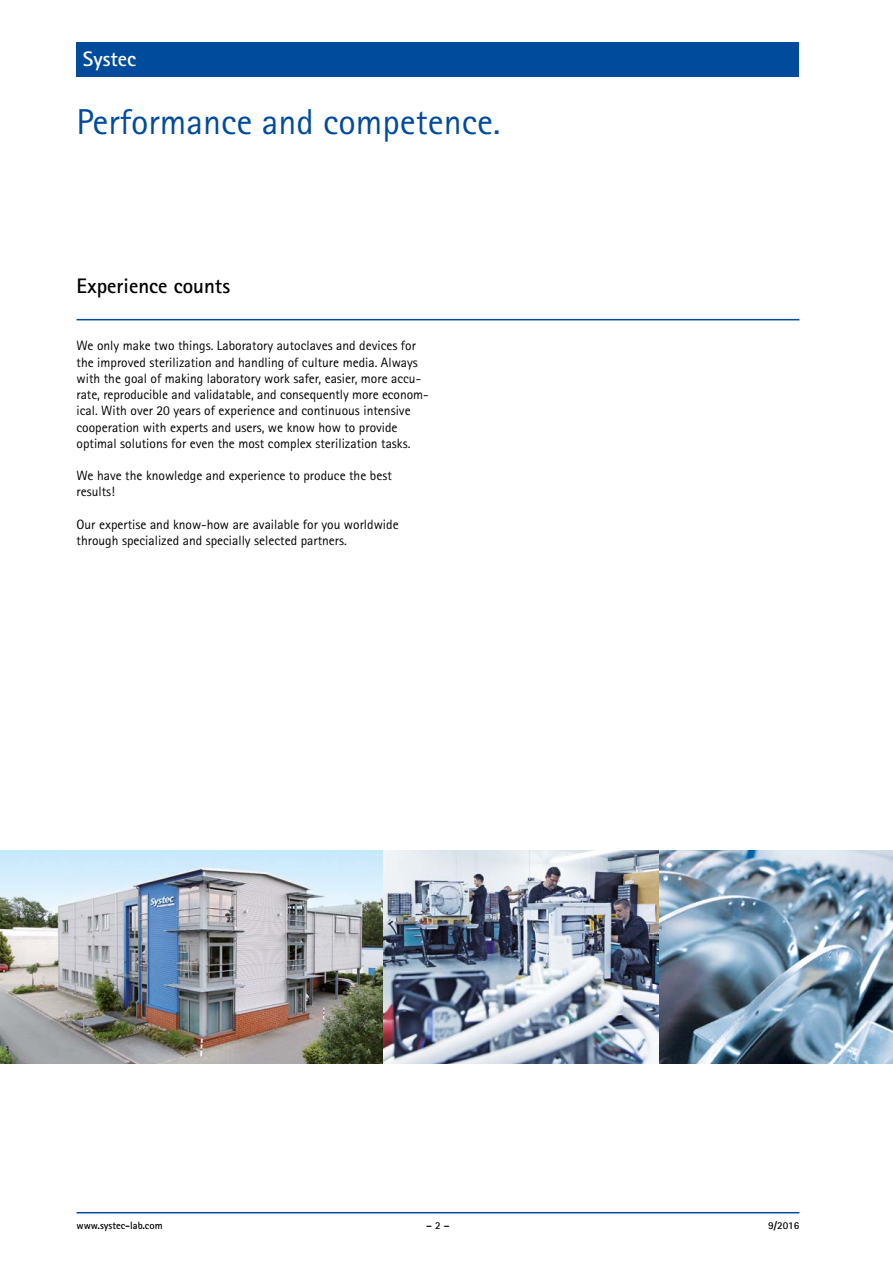
<style>
.page{position:relative;width:893px;height:1263px;background:#fff}
.page>*{position:absolute;margin:0;border:0;box-sizing:border-box;transform-origin:0 0}
.t1{font:36px "Rotis Sans Serif";color:#004b9c}
.t2{font:700 21px "Rotis Sans Serif";color:#000}
.t3{font:700 21px "Rotis Sans Serif";color:#fff}
.t4{font:13.5px/16.2px "Rotis Sans Serif";color:#000}
.t5{font:700 10.5px "Rotis Sans Serif";color:#000}
</style>
<div class="page">
<div style="left:77px;top:43px;width:722px;height:34px;background:#004b9c"></div>
<hr style="left:77px;top:1212px;width:722px;height:1px;background:#004b9c">
<hr style="left:77px;top:319px;width:722px;height:1px;background:#004b9c">
<img style="left:0;top:850px;width:893px;height:213px">
<h2 class="t3" style="left:83px;top:45px;width:55px">Systec</h2>
<h1 class="t1" style="left:77px;top:100px;width:425px">Performance and competence.</h1>
<h2 class="t2" style="left:77px;top:273px;width:155px">Experience counts</h2>
<p class="t4" style="left:77px;top:338px;width:354px">We only make two things. Laboratory autoclaves and devices for the improved sterilization and handling of culture media. Always with the goal of making laboratory work safer, easier, more accu&shy;rate, reproducible and validatable, and consequently more econom&shy;ical. With over 20 years of experience and continuous intensive cooperation with experts and users, we know how to provide optimal solutions for even the most complex sterilization tasks.</p>
<p class="t4" style="left:77px;top:467px;width:317px">We have the knowledge and experience to produce the best results!</p>
<p class="t4" style="left:77px;top:516px;width:324px">Our expertise and know-how are available for you worldwide through specialized and specially selected partners.</p>
<p class="t5" style="left:77px;top:1218px;width:88px">www.systec-lab.com</p>
<p class="t5" style="left:426px;top:1218px;width:25px">– 2 –</p>
<p class="t5" style="left:768px;top:1218px;width:33px">9/2016</p>
</div>
